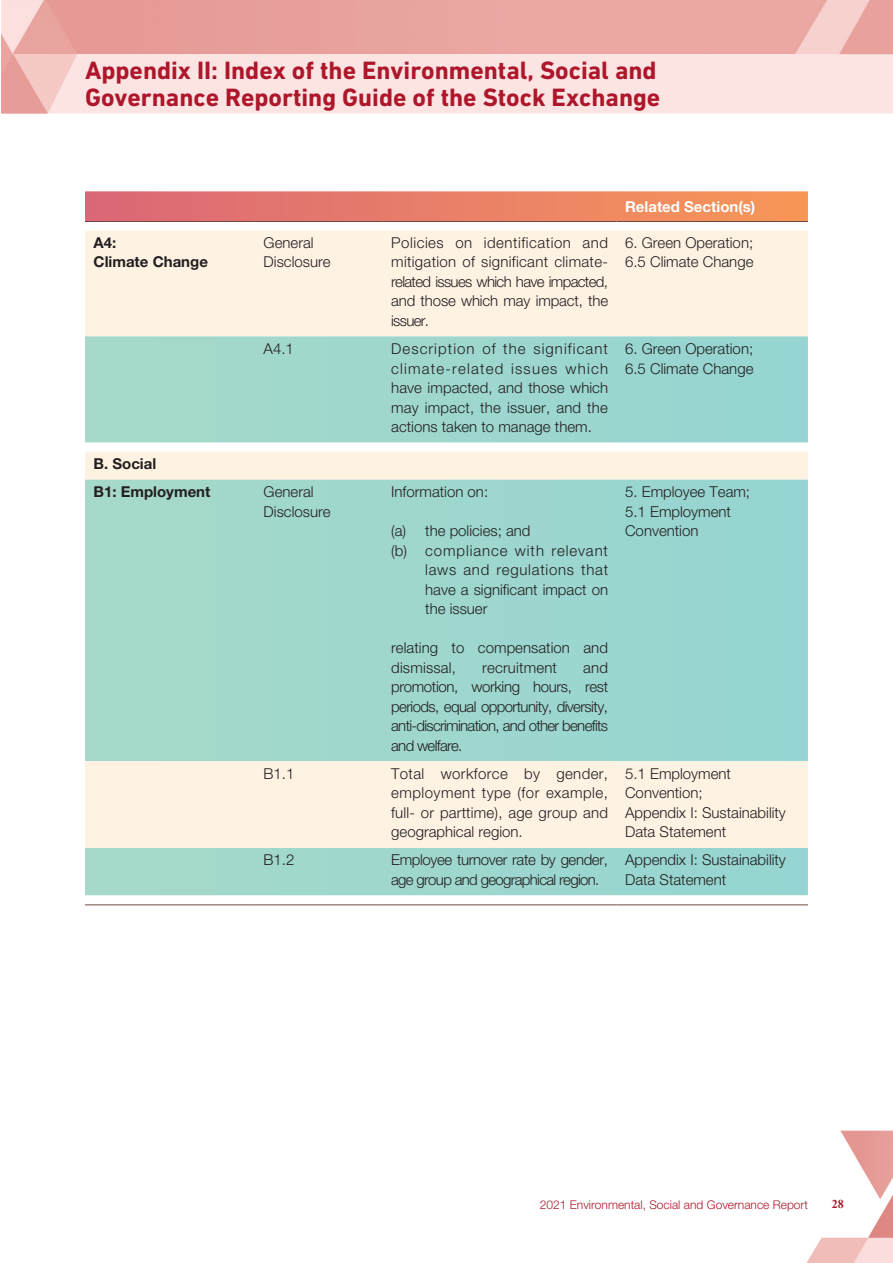
<style>
.page{position:relative;width:893px;height:1263px;background:#fff}
.page>*{position:absolute;margin:0;border:0;box-sizing:border-box;transform-origin:0 0}
.t1{font:700 25.5px/27px "DIN Next LT Pro";color:#ae172b}
._1__內文{font:300 15px/19.5px "Helvetica Neue LT Std";color:#231f20}
._1__內文-2{font:300 15px/19.5px "Helvetica Neue LT Std";letter-spacing:-.045em;color:#231f20}
._1__內文-3{font:700 15px "Helvetica Neue LT Std";color:#231f20}
._1__內文-4{font:300 15px "Helvetica Neue LT Std";letter-spacing:-.025em;color:#231f20}
._1__內文-5{font:300 15px "Helvetica Neue LT Std";letter-spacing:.02em;color:#231f20}
._1__內文-6{font:300 15px "Helvetica Neue LT Std";letter-spacing:.035em;color:#231f20}
._1__內文-7{font:300 15px "Helvetica Neue LT Std";letter-spacing:.07em;color:#231f20}
._1__內文-8{font:300 15px "Helvetica Neue LT Std";letter-spacing:.06em;color:#231f20}
._1__內文-9{font:700 15px "Helvetica Neue LT Std";color:#fff}
._1__內文-10{font:300 15px "Helvetica Neue LT Std";letter-spacing:.05em;color:#231f20}
._1__內文-11{font:300 15px "Helvetica Neue LT Std";letter-spacing:.025em;color:#231f20}
.t2{font:300 12px "Helvetica Neue LT Std";color:#ae172b}
.t3{font:700 12px "Times New Roman";color:#ae172b}
</style>
<div class="page">
<img style="left:1px;top:0;width:892px;height:1263px">
<svg style="left:85px;top:191px;width:723px;height:30px;background:#e88069"></svg>
<svg style="left:85px;top:230px;width:723px;height:250px;background:#fdf2e4"></svg>
<div style="left:85px;top:336px;width:723px;height:106px;background:#9dd7ce"></div>
<div style="left:85px;top:480px;width:723px;height:415px;background:#9dd7ce"></div>
<div style="left:85px;top:761px;width:723px;height:87px;background:#fef2e3"></div>
<hr style="left:85px;top:221px;width:170px;height:1px;background:#73473f">
<hr style="left:255px;top:221px;width:128px;height:1px;background:#73473f">
<hr style="left:383px;top:221px;width:234px;height:1px;background:#73473f">
<hr style="left:617px;top:221px;width:191px;height:1px;background:#73473f">
<hr style="left:85px;top:904px;width:170px;height:1px;background:#73473f">
<hr style="left:255px;top:904px;width:128px;height:1px;background:#73473f">
<hr style="left:383px;top:904px;width:234px;height:1px;background:#73473f">
<hr style="left:617px;top:904px;width:191px;height:1px;background:#73473f">
<h1 class="t1" style="left:85px;top:57px;width:577px">Appendix :I I Index of the Environmental, Social and<br>Governance Reporting Guide of the Stock Exchange</h1>
<p class="_1__內文-3" style="left:94px;top:233px;width:24px">A4:</p>
<p class="_1__內文-3" style="left:94px;top:253px;width:116px">Climate Change</p>
<p class="_1__內文-3" style="left:94px;top:455px;width:64px">B. Social</p>
<p class="_1__內文-3" style="left:94px;top:483px;width:118px">B1: Employment</p>
<p class="_1__內文" style="left:264px;top:233px;width:52px">General</p>
<p class="_1__內文" style="left:264px;top:252px;width:68px">Disclosure</p>
<p class="_1__內文" style="left:264px;top:339px;width:32px">A4.1</p>
<p class="_1__內文" style="left:264px;top:482px;width:52px">General</p>
<p class="_1__內文" style="left:264px;top:501px;width:68px">Disclosure</p>
<p class="_1__內文" style="left:264px;top:763px;width:32px">B1.1</p>
<p class="_1__內文" style="left:264px;top:850px;width:32px">B1.2</p>
<p class="_1__內文-6" style="left:391px;top:233px;width:54px">Policies</p>
<p class="_1__內文-2" style="left:391px;top:272px;width:218px">related issues which have impacted,</p>
<p class="_1__內文-6" style="left:484px;top:233px;width:89px">identification</p>
<p class="_1__內文" style="left:583px;top:233px;width:27px">and</p>
<p class="_1__內文" style="left:455px;top:233px;width:18px">on</p>
<p class="_1__內文-5" style="left:391px;top:253px;width:218px">mitigation of significant climate-</p>
<p class="_1__內文" style="left:391px;top:291px;width:218px">and those which may impact, the issuer.</p>
<p class="_1__內文-7" style="left:391px;top:339px;width:85px">Description</p>
<p class="_1__內文" style="left:482px;top:339px;width:15px">of</p>
<p class="_1__內文" style="left:503px;top:339px;width:24px">the</p>
<p class="_1__內文-7" style="left:533px;top:339px;width:76px">significant</p>
<p class="_1__內文" style="left:391px;top:358px;width:218px">climate-related<br>have impacted, and those which may impact, the issuer, and the actions taken to manage them.</p>
<p class="_1__內文" style="left:511px;top:358px;width:48px">issues</p>
<p class="_1__內文" style="left:565px;top:358px;width:44px">which</p>
<p class="_1__內文-9" style="left:625px;top:197px;width:132px">Related Section (s(</p>
<p class="_1__內文" style="left:625px;top:233px;width:130px">6. Green Operation;</p>
<p class="_1__內文" style="left:625px;top:252px;width:130px">6.5 Climate Change</p>
<p class="_1__內文" style="left:625px;top:339px;width:130px">6. Green Operation;</p>
<p class="_1__內文" style="left:625px;top:358px;width:130px">6.5 Climate Change</p>
<p class="_1__內文" style="left:391px;top:482px;width:98px">Information on:</p>
<p class="_1__內文" style="left:425px;top:521px;width:107px">the policies; and</p>
<p class="_1__內文" style="left:391px;top:521px;width:17px">a( )</p>
<p class="_1__內文" style="left:391px;top:540px;width:17px">b( )</p>
<p class="_1__內文-8" style="left:425px;top:541px;width:84px">compliance</p>
<p class="_1__內文" style="left:515px;top:540px;width:31px">with</p>
<p class="_1__內文-8" style="left:551px;top:541px;width:58px">relevant</p>
<p class="_1__內文" style="left:425px;top:560px;width:184px">laws<br>have a significant impact on the issuer</p>
<p class="_1__內文" style="left:583px;top:638px;width:26px">and</p>
<p class="_1__內文" style="left:463px;top:560px;width:27px">and</p>
<p class="_1__內文-10" style="left:496px;top:561px;width:79px">regulations</p>
<p class="_1__內文" style="left:581px;top:560px;width:28px">that</p>
<p class="_1__內文" style="left:391px;top:638px;width:48px">relating</p>
<p class="_1__內文" style="left:478px;top:638px;width:94px">compensation</p>
<p class="_1__內文" style="left:452px;top:638px;width:14px">to</p>
<p class="_1__內文" style="left:391px;top:657px;width:66px">dismissal,</p>
<p class="_1__內文" style="left:482px;top:657px;width:76px">recruitment</p>
<p class="_1__內文" style="left:583px;top:657px;width:26px">and</p>
<p class="_1__內文-2" style="left:391px;top:677px;width:218px">promotion,<br>periods, equal opportunity, diversity, anti-discrimination, and other benefits and welfare.</p>
<p class="_1__內文-4" style="left:471px;top:678px;width:50px">working</p>
<p class="_1__內文" style="left:533px;top:677px;width:40px">hours,</p>
<p class="_1__內文" style="left:585px;top:677px;width:25px">rest</p>
<p class="_1__內文" style="left:391px;top:763px;width:35px">Total</p>
<p class="_1__內文-11" style="left:441px;top:764px;width:69px">workforce</p>
<p class="_1__內文" style="left:524px;top:763px;width:17px">by</p>
<p class="_1__內文" style="left:556px;top:763px;width:53px">gender,</p>
<p class="_1__內文" style="left:391px;top:783px;width:218px;text-align:justify">employment type (for example, full- or parttime ,) age group and geographical region.</p>
<p class="_1__內文-4" style="left:391px;top:851px;width:218px">Employee turnover rate by gender,</p>
<p class="_1__內文-2" style="left:391px;top:869px;width:210px">age group and geographical region.</p>
<p class="_1__內文" style="left:625px;top:482px;width:127px">5. Employee Team;</p>
<p class="_1__內文" style="left:625px;top:501px;width:107px">5.1 Employment<br>Convention</p>
<p class="_1__內文" style="left:625px;top:763px;width:107px">5.1 Employment<br>Convention;</p>
<p class="_1__內文" style="left:625px;top:802px;width:162px">Appendix :I Sustainability<br>Data Statement</p>
<p class="_1__內文" style="left:625px;top:850px;width:162px">Appendix :I Sustainability<br>Data Statement</p>
<p class="t2" style="left:540px;top:1198px;width:270px">2021 Environmental, Social and Governance Report</p>
<p class="t3" style="left:832px;top:1196px;width:13px">28</p>
</div>
